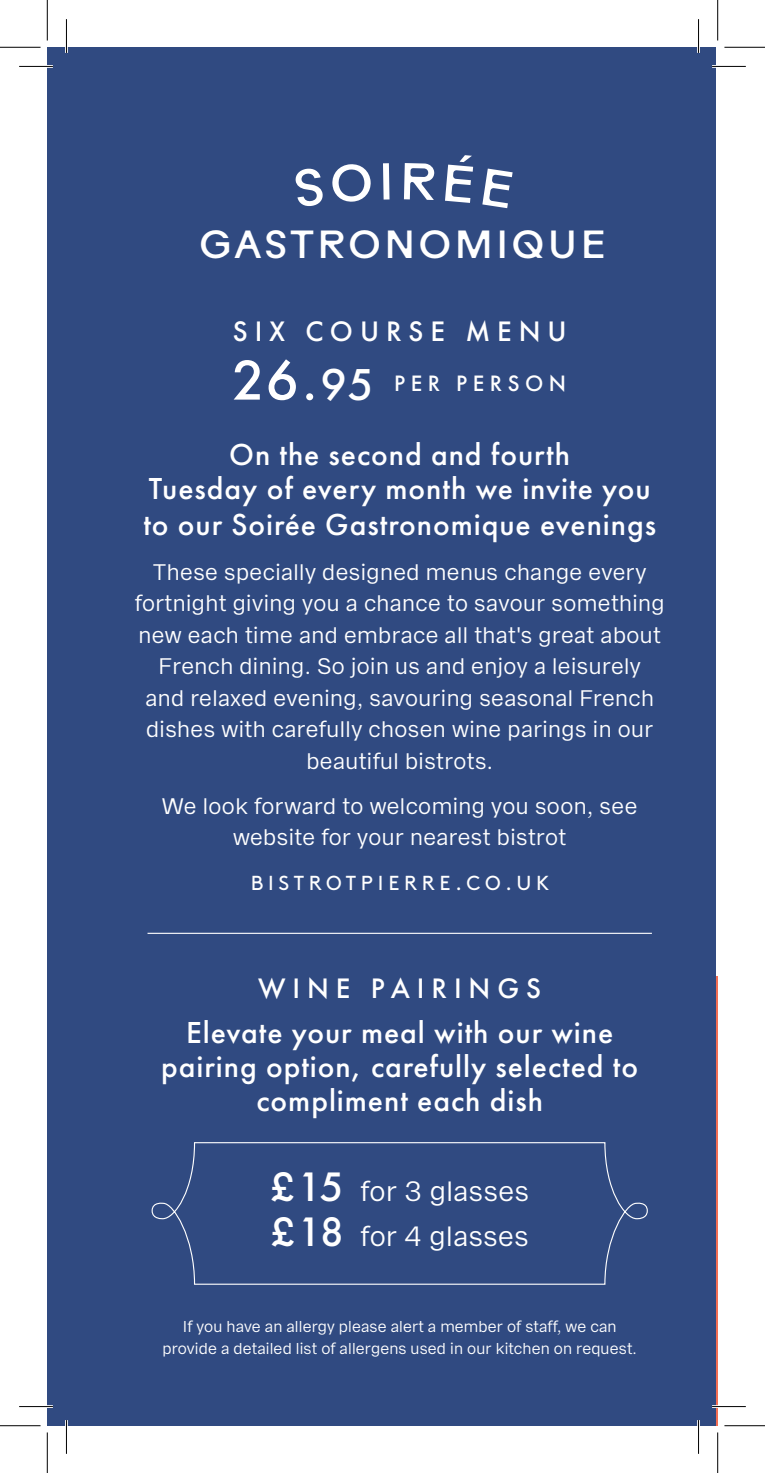
<style>
.page{position:relative;width:765px;height:1473px;background:#fff}
.page>*{position:absolute;margin:0;border:0;box-sizing:border-box;transform-origin:0 0}
.t1{font:500 58.27px "Futura PT";color:#fff}
.t2{font:39.15px "Rauschen B";letter-spacing:.06em;color:#fff}
.t3{font:500 31.5px/34.9px "Futura PT";letter-spacing:.03em;color:#fff;text-align:center}
.t4{font:500 29.25px "Futura PT";letter-spacing:.235em;color:#fff}
.t5{font:27.9px/45px "Franca";letter-spacing:.02em;color:#fff}
.t6{font:500 23.18px "Futura PT";letter-spacing:.235em;color:#fff}
.t7{font:22.5px/31.5px "Franca";letter-spacing:.02em;color:#fff;text-align:center}
.t8{font:20.25px "Brown Std";letter-spacing:.235em;color:#fff}
.t9{font:15.75px/22.5px "Franca";letter-spacing:.01em;color:#fff;text-align:center}
.s1{font-size:46.35px}
.s2{font-family:"Futura PT";font-weight:500;font-size:42.75px}
</style>
<div class="page">
<hr style="left:715px;top:975px;width:2px;height:450px;background:#f26e54">
<div style="left:47px;top:47px;width:668px;height:1378px;background:#304a81"></div>
<svg style="left:151px;top:1142px;width:497px;height:143px"></svg>
<hr style="left:147px;top:932px;width:504px;height:1px;background:#fff">
<hr style="left:19px;top:65px;width:34px;height:3px;background:#fff">
<hr style="left:711px;top:65px;width:34px;height:3px;background:#fff">
<hr style="left:19px;top:1404px;width:34px;height:3px;background:#fff">
<hr style="left:711px;top:1404px;width:34px;height:3px;background:#fff">
<hr style="left:65px;top:19px;width:3px;height:34px;background:#fff">
<hr style="left:65px;top:1419px;width:3px;height:34px;background:#fff">
<hr style="left:696px;top:19px;width:3px;height:34px;background:#fff">
<hr style="left:696px;top:1419px;width:3px;height:34px;background:#fff">
<hr style="left:19px;top:66px;width:34px;height:1px;background:#000">
<hr style="left:711px;top:66px;width:34px;height:1px;background:#000">
<hr style="left:19px;top:1405px;width:34px;height:1px;background:#000">
<hr style="left:711px;top:1405px;width:34px;height:1px;background:#000">
<hr style="left:66px;top:19px;width:1px;height:34px;background:#000">
<hr style="left:66px;top:1419px;width:1px;height:34px;background:#000">
<hr style="left:697px;top:19px;width:1px;height:34px;background:#000">
<hr style="left:697px;top:1419px;width:1px;height:34px;background:#000">
<hr style="left:0;top:47px;width:40px;height:1px;background:#000">
<hr style="left:724px;top:47px;width:40px;height:1px;background:#000">
<hr style="left:0;top:1425px;width:40px;height:1px;background:#000">
<hr style="left:724px;top:1425px;width:40px;height:1px;background:#000">
<hr style="left:47px;top:0;width:1px;height:40px;background:#000">
<hr style="left:47px;top:1432px;width:1px;height:40px;background:#000">
<hr style="left:717px;top:0;width:1px;height:40px;background:#000">
<hr style="left:717px;top:1432px;width:1px;height:40px;background:#000">
<p class="t2" style="left:199px;top:217px;width:408px">GASTRONOMIQUE</p>
<p class="t4" style="left:233px;top:314px;width:335px">SIX COURSE MENU</p>
<p class="t1" style="left:231px;top:345px;width:144px">26.<span class="s1">95</span></p>
<p class="t6" style="left:394px;top:369px;width:173px">PER PERSON</p>
<p class="t3" style="left:143px;top:437px;width:514px">On the second and fourth<br>Tuesday of every month we invite you to our Soirée Gastronomique evenings</p>
<p class="t7" style="left:135px;top:556px;width:531px">These specially designed menus change every fortnight giving you a chance to savour something new each time and embrace all that's great about French dining. So join us and enjoy a leisurely<br>and relaxed evening, savouring seasonal French dishes with carefully chosen wine parings in our beautiful bistrots.</p>
<p class="t7" style="left:162px;top:790px;width:476px">We look forward to welcoming you soon, see website for your nearest bistrot</p>
<p class="t8" style="left:250px;top:871px;width:300px">BISTROTPIERRE.CO.UK</p>
<p class="t4" style="left:258px;top:971px;width:284px">WINE PAIRINGS</p>
<p class="t3" style="left:161px;top:1016px;width:478px;line-height:33.8px">Elevate your meal with our wine pairing option, carefully selected to compliment each dish</p>
<p class="t5" style="left:270px;top:1168px;width:260px"><span class="s2">£15</span> for 3 glasses <span class="s2">£18</span> for 4 glasses</p>
<p class="t9" style="left:162px;top:1314px;width:475px">If you have an allergy please alert a member of staff, we can provide a detailed list of allergens used in our kitchen on request.</p>
</div>
